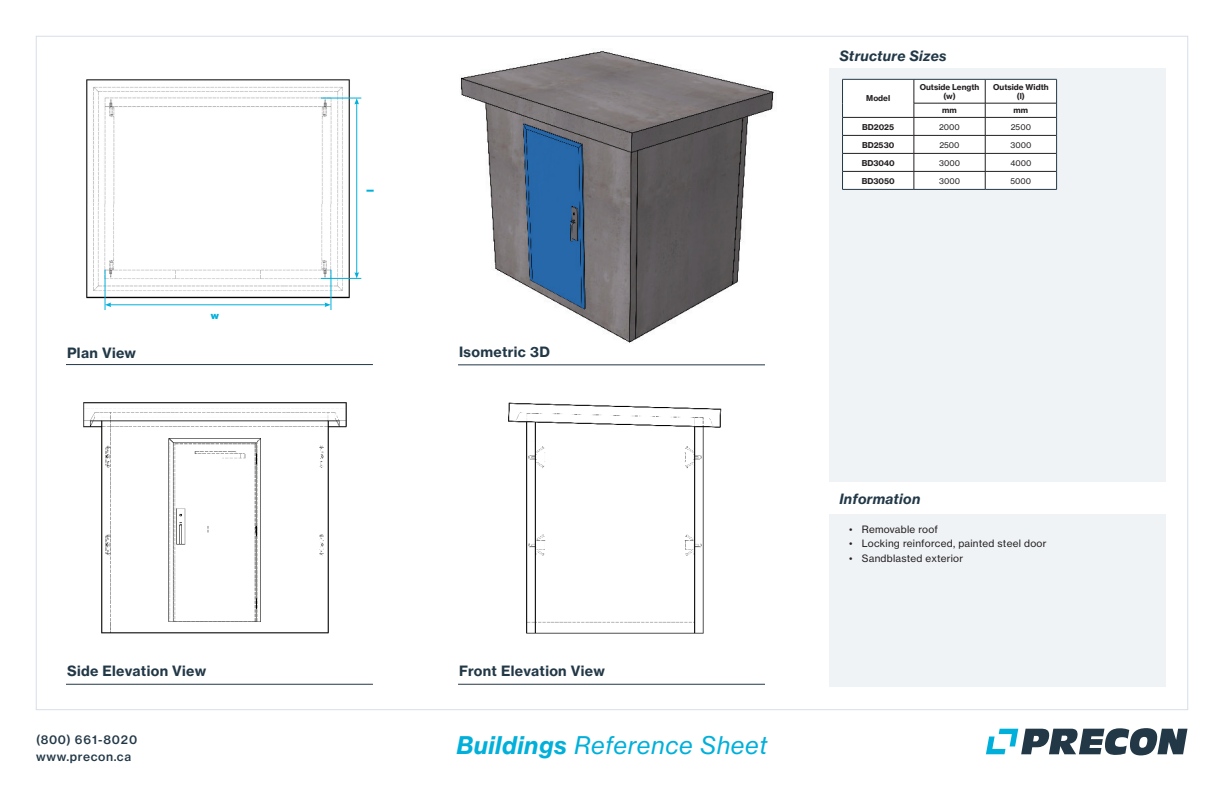
<style>
.page{position:relative;width:1224px;height:792px;background:#fff}
.page>*{position:absolute;margin:0;border:0;box-sizing:border-box;transform-origin:0 0}
.t1{font:24px "N Haas Grotesk TX Std 56 It";letter-spacing:.025em;color:#00b0da}
.t2{font:14px "N Haas Grotesk TX Std 75 Bd";letter-spacing:.025em;color:#223847}
.t3{font:14px "N Haas Grotesk TX Std 76 Bd It";letter-spacing:.025em;color:#223847}
.t4{font:12px/16.9px "N Haas Grotesk TX Std 65 Md";letter-spacing:.06em;color:#223847}
.t5{font:10px "N Haas Grotesk TX Std 55 Rg";letter-spacing:.025em;color:#231f20}
.t6{font:10px "N Haas Grotesk DS Pro 95 Blk";color:#00b0da}
.t7{font:8px/9.6px "N Haas Grotesk TX Std 75 Bd";color:#231f20;text-align:center}
.t8{font:8px "N Haas Grotesk TX Std 55 Rg";color:#231f20}
.s1{font-family:"N Haas Grotesk TX Std 76 Bd It"}
</style>
<div class="page">
<svg style="left:986px;top:728px;width:201px;height:28px"></svg>
<div style="left:829px;top:68px;width:337px;height:414px;background:#f0f3f6"></div>
<div style="left:829px;top:514px;width:337px;height:172px;background:#f0f3f6"></div>
<hr style="left:66px;top:684px;width:307px;height:1px;background:#223847">
<hr style="left:458px;top:684px;width:307px;height:1px;background:#223847">
<hr style="left:66px;top:364px;width:307px;height:1px;background:#223847">
<hr style="left:458px;top:365px;width:307px;height:1px;background:#223847">
<div style="left:842px;top:79px;width:215px;height:111px;background:#fff"></div>
<hr style="left:914px;top:103px;width:71px;height:1px;background:#231f20">
<hr style="left:985px;top:103px;width:71px;height:1px;background:#231f20">
<hr style="left:843px;top:117px;width:71px;height:1px;background:#231f20">
<hr style="left:914px;top:117px;width:71px;height:1px;background:#231f20">
<hr style="left:985px;top:117px;width:71px;height:1px;background:#231f20">
<hr style="left:843px;top:135px;width:71px;height:1px;background:#231f20">
<hr style="left:914px;top:135px;width:71px;height:1px;background:#231f20">
<hr style="left:985px;top:135px;width:71px;height:1px;background:#231f20">
<hr style="left:843px;top:153px;width:71px;height:1px;background:#231f20">
<hr style="left:914px;top:153px;width:71px;height:1px;background:#231f20">
<hr style="left:985px;top:153px;width:71px;height:1px;background:#231f20">
<hr style="left:843px;top:171px;width:71px;height:1px;background:#231f20">
<hr style="left:914px;top:171px;width:71px;height:1px;background:#231f20">
<svg style="left:914px;top:80px;width:1px;height:109px"></svg>
<hr style="left:985px;top:171px;width:71px;height:1px;background:#231f20">
<svg style="left:985px;top:80px;width:1px;height:109px"></svg>
<hr style="left:842px;top:79px;width:72px;height:1px;background:#223847">
<hr style="left:914px;top:79px;width:71px;height:1px;background:#223847">
<hr style="left:985px;top:79px;width:72px;height:1px;background:#223847">
<svg style="left:842px;top:79px;width:1px;height:110px"></svg>
<svg style="left:1056px;top:79px;width:1px;height:110px"></svg>
<hr style="left:842px;top:189px;width:72px;height:1px;background:#223847">
<hr style="left:914px;top:189px;width:71px;height:1px;background:#223847">
<hr style="left:985px;top:189px;width:72px;height:1px;background:#223847">
<img style="left:460px;top:51px;width:314px;height:292px">
<img style="left:86px;top:79px;width:265px;height:220px">
<img style="left:83px;top:402px;width:264px;height:232px">
<img style="left:508px;top:402px;width:213px;height:232px">
<hr style="left:321px;top:278px;width:40px;height:1px;background:#00b0da">
<hr style="left:321px;top:98px;width:40px;height:1px;background:#00b0da">
<hr style="left:356px;top:103px;width:1px;height:171px;background:#00b0da">
<svg style="left:354px;top:98px;width:5px;height:6px"></svg>
<svg style="left:354px;top:272px;width:5px;height:7px"></svg>
<hr style="left:105px;top:270px;width:1px;height:40px;background:#00b0da">
<hr style="left:331px;top:270px;width:1px;height:40px;background:#00b0da">
<hr style="left:110px;top:305px;width:216px;height:1px;background:#00b0da">
<svg style="left:325px;top:302px;width:6px;height:5px"></svg>
<svg style="left:105px;top:302px;width:6px;height:5px"></svg>
<p class="t6" style="left:211px;top:310px;width:10px">w</p>
<p class="t6" style="left:364px;top:192px;width:4px;rotate:-90deg">l</p>
<h2 class="t2" style="left:67px;top:344px;width:71px">Plan View</h2>
<h2 class="t2" style="left:459px;top:343px;width:92px">Isometric 3D</h2>
<h2 class="t2" style="left:67px;top:662px;width:141px">Side Elevation View</h2>
<h2 class="t2" style="left:459px;top:662px;width:147px">Front Elevation View</h2>
<p class="t4" style="left:36px;top:731px;width:103px">(800) 661-8020 www.precon.ca</p>
<h1 class="t1" style="left:456px;top:731px;width:313px"><span class="s1">Buildings</span> Reference Sheet</h1>
<h2 class="t3" style="left:839px;top:47px;width:109px">Structure Sizes</h2>
<p class="t7" style="left:866px;top:94px;width:25px">Model</p>
<p class="t7" style="left:920px;top:82px;width:61px">Outside Length (w)</p>
<p class="t7" style="left:993px;top:82px;width:57px">Outside Width (l)</p>
<p class="t7" style="left:942px;top:106px;width:16px">mm</p>
<p class="t7" style="left:1014px;top:106px;width:16px">mm</p>
<p class="t7" style="left:862px;top:122px;width:33px">BD2025</p>
<p class="t8" style="left:939px;top:122px;width:22px">2000</p>
<p class="t8" style="left:1011px;top:122px;width:22px">2500</p>
<p class="t7" style="left:862px;top:140px;width:34px">BD2530</p>
<p class="t8" style="left:939px;top:140px;width:22px">2500</p>
<p class="t8" style="left:1010px;top:140px;width:22px">3000</p>
<p class="t7" style="left:862px;top:158px;width:35px">BD3040</p>
<p class="t8" style="left:939px;top:158px;width:22px">3000</p>
<p class="t8" style="left:1010px;top:158px;width:22px">4000</p>
<p class="t7" style="left:862px;top:176px;width:34px">BD3050</p>
<p class="t8" style="left:939px;top:176px;width:22px">3000</p>
<p class="t8" style="left:1011px;top:176px;width:22px">5000</p>
<h2 class="t3" style="left:839px;top:490px;width:82px">Information</h2>
<p class="t5" style="left:849px;top:523px;width:90px">• Removable roof</p>
<p class="t5" style="left:849px;top:537px;width:199px">• Locking reinforced, painted steel door</p>
<p class="t5" style="left:849px;top:552px;width:116px">• Sandblasted exterior</p>
</div>
